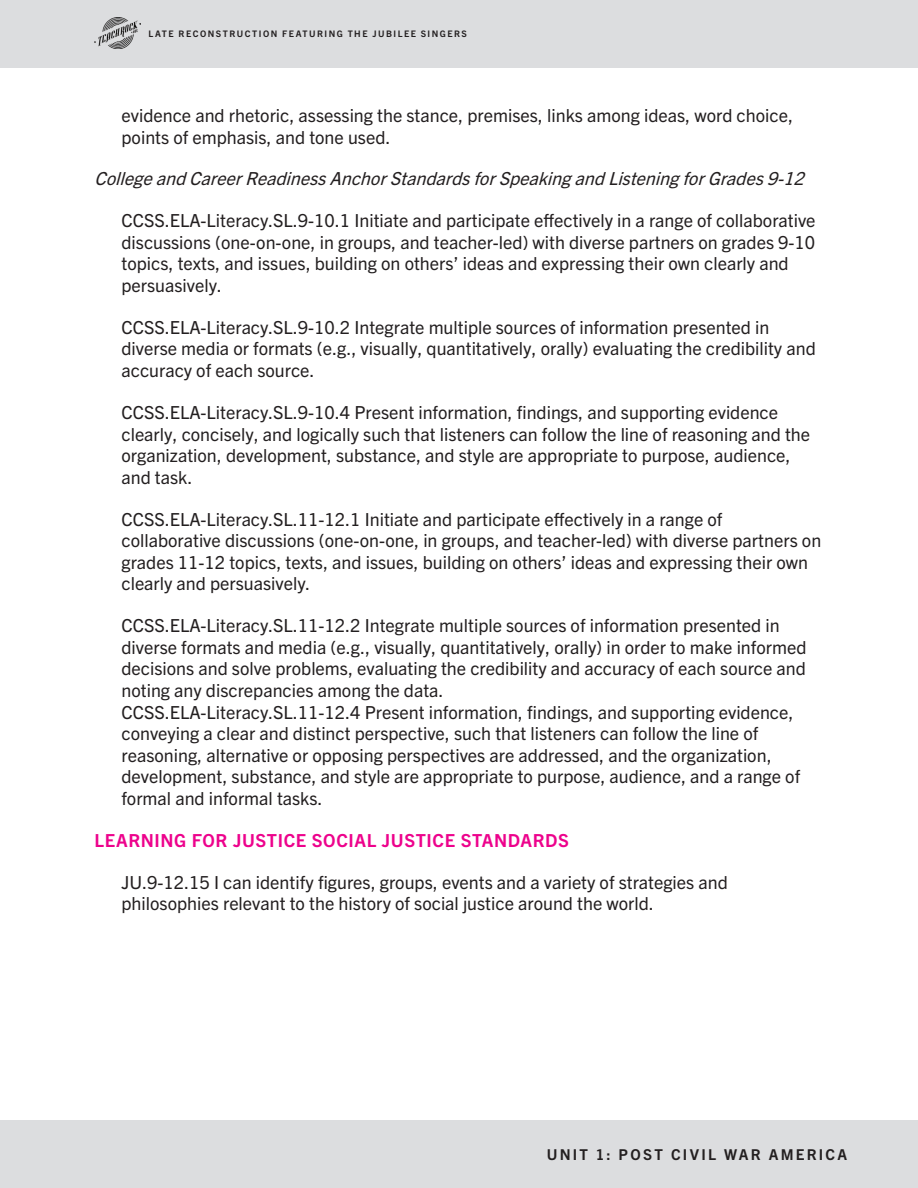
<style>
.page{position:relative;width:918px;height:1188px;background:#fff}
.page>*{position:absolute;margin:0;border:0;box-sizing:border-box;transform-origin:0 0}
.INDENTED_BODY_COPY{font:18px/21.6px "Trade Gothic Next LT Pro";color:#231f20}
.INDENTED_BODY_COPY-2{font:italic 18px "Trade Gothic Next LT Pro";color:#231f20}
.PINK_SECTION_HEADER{font:700 18px "Trade Gothic Next LT Pro";letter-spacing:.03em;color:#ed028c}
.t1{font:700 15px "Trade Gothic Next LT Pro";letter-spacing:.15em;color:#231f20}
.t2{font:700 9px "Trade Gothic Next LT Pro";letter-spacing:.165em;color:#231f20}
</style>
<div class="page">
<div style="left:0;top:0;width:918px;height:68px;background:#dcdddf"></div>
<img style="left:94px;top:18px;width:46px;height:30px">
<div style="left:0;top:1120px;width:918px;height:68px;background:#dcdddf"></div>
<p class="t2" style="left:148px;top:28px;width:320px">LATE RECONSTRUCTION FEATURING THE JUBILEE SINGERS</p>
<p class="INDENTED_BODY_COPY" style="left:122px;top:103px;width:673px">evidence and rhetoric, assessing the stance, premises, links among ideas, word choice, points of emphasis, and tone used.</p>
<p class="INDENTED_BODY_COPY-2" style="left:94px;top:166px;width:717px">CollegeandCareerReadinessAnchorStandardsforSpeakingandListeningforGrades9-12</p>
<p class="INDENTED_BODY_COPY" style="left:122px;top:209px;width:696px">CCSS.ELA-Literacy.SL.9-10.1 Initiate and participate effectively in a range of collaborative discussions (one-on-one, in groups, and teacher-led) with diverse partners on grades 9-10 topics, texts, and issues, building on others’ ideas and expressing their own clearly and persuasively.</p>
<p class="INDENTED_BODY_COPY" style="left:122px;top:315px;width:696px">CCSS.ELA-Literacy.SL.9-10.2 Integrate multiple sources of information presented in diverse media or formats (e.g., visually, quantitatively, orally) evaluating the credibility and accuracy of each source.</p>
<p class="INDENTED_BODY_COPY" style="left:122px;top:400px;width:690px">CCSS.ELA-Literacy.SL.9-10.4 Present information, findings, and supporting evidence clearly, concisely, and logically such that listeners can follow the line of reasoning and the organization, development, substance, and style are appropriate to purpose, audience, and task.</p>
<p class="INDENTED_BODY_COPY" style="left:122px;top:507px;width:701px">CCSS.ELA-Literacy.SL.11-12.1 Initiate and participate effectively in a range of collaborative discussions (one-on-one, in groups, and teacher-led) with diverse partners on grades 11-12 topics, texts, and issues, building on others’ ideas and expressing their own clearly and persuasively.</p>
<p class="INDENTED_BODY_COPY" style="left:122px;top:614px;width:686px">CCSS.ELA-Literacy.SL.11-12.2 Integrate multiple sources of information presented in diverse formats and media (e.g., visually, quantitatively, orally) in order to make informed decisions and solve problems, evaluating the credibility and accuracy of each source and noting any discrepancies among the data.<br>CCSS.ELA-Literacy.SL.11-12.4 Present information, findings, and supporting evidence, conveying a clear and distinct perspective, such that listeners can follow the line of reasoning, alternative or opposing perspectives are addressed, and the organization, development, substance, and style are appropriate to purpose, audience, and a range of formal and informal tasks.</p>
<p class="PINK_SECTION_HEADER" style="left:94px;top:828px;width:476px">LEARNING FOR JUSTICE SOCIAL JUSTICE STANDARDS</p>
<p class="INDENTED_BODY_COPY" style="left:122px;top:870px;width:608px">JU.9-12.15 I can identify figures, groups, events and a variety of strategies and philosophies relevant to the history of social justice around the world.</p>
<p class="t1" style="left:547px;top:1144px;width:302px">UNIT 1: POST CIVIL WAR AMERICA</p>
</div>
